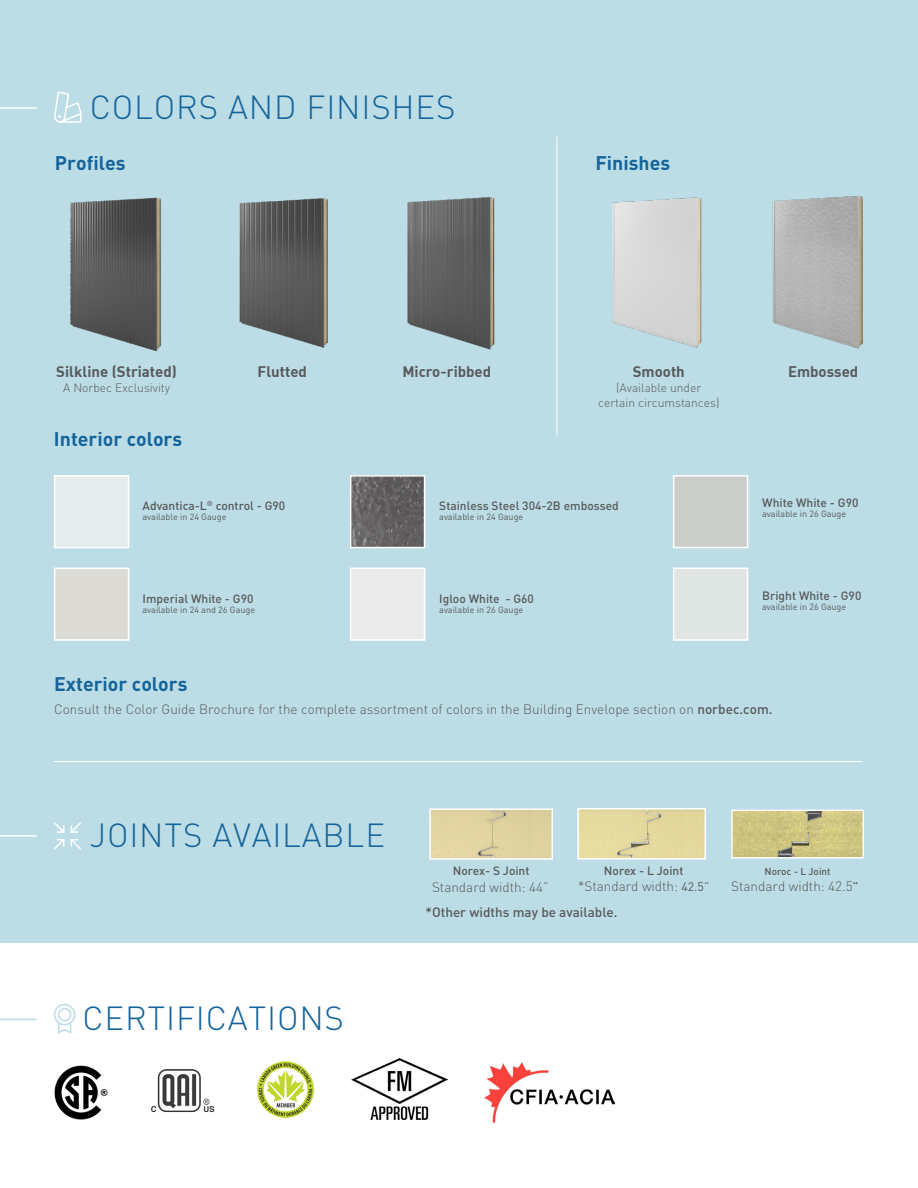
<style>
.page{position:relative;width:918px;height:1188px;background:#fff}
.page>*{position:absolute;margin:0;border:0;box-sizing:border-box;transform-origin:0 0}
.t1{font:300 33px "DIN";letter-spacing:.025em;color:#14649b}
.t2{font:700 19.5px "DIN";color:#14649b}
.t3{font:15px "DIN Bold Alternate";color:#58595b}
.t4{font:300 13.5px "DIN";color:#58595b}
.t5{font:500 13.5px "DIN";color:#58595b}
.t6{font:500 12px "DINOT";color:#58595b}
.t7{font:300 12px/15px "DIN";color:#58595b;text-align:center}
.t8{font:500 10.05px "DINOT";color:#58595b}
.t9{font:9px "DINOT";color:#58595b}
.s1{font-weight:500}
.s2{font-family:"DINOT";font-weight:400;font-size:12.3px}
.s3{font-family:"DINOT";font-weight:500;font-size:12.3px}
</style>
<div class="page">
<div style="left:0;top:0;width:918px;height:943px;background:#bcdde6"></div>
<hr style="left:54px;top:761px;width:808px;height:1px;background:#fff">
<img style="left:580px;top:811px;width:123px;height:46px">
<div style="left:577px;top:808px;width:129px;height:52px;border:2px solid #fff"></div>
<img style="left:734px;top:813px;width:127px;height:43px">
<div style="left:731px;top:810px;width:133px;height:49px;border:2px solid #fff"></div>
<div style="left:432px;top:811px;width:118px;height:46px;background:#e0d3a0"></div>
<div style="left:429px;top:808px;width:124px;height:52px;border:2px solid #fff"></div>
<div style="left:54px;top:475px;width:75px;height:73px;background:#e5ecee;border:2px solid #fff"></div>
<div style="left:54px;top:568px;width:75px;height:73px;background:#dcdad4;border:2px solid #fff"></div>
<img style="left:353px;top:478px;width:69px;height:67px">
<div style="left:350px;top:475px;width:75px;height:73px;border:2px solid #fff"></div>
<div style="left:350px;top:568px;width:75px;height:73px;background:#eaeaea;border:2px solid #fff"></div>
<div style="left:673px;top:475px;width:75px;height:73px;background:#cbcdca;border:2px solid #fff"></div>
<div style="left:673px;top:568px;width:75px;height:73px;background:#e0e6e4;border:2px solid #fff"></div>
<img style="left:407px;top:197px;width:88px;height:153px">
<img style="left:70px;top:197px;width:91px;height:155px">
<hr style="left:557px;top:136px;width:1px;height:299px;background:#fff">
<img style="left:239px;top:198px;width:89px;height:150px">
<img style="left:772px;top:196px;width:91px;height:153px">
<img style="left:612px;top:197px;width:90px;height:151px">
<img style="left:257px;top:1061px;width:57px;height:57px">
<img style="left:485px;top:1062px;width:129px;height:60px">
<img style="left:151px;top:1069px;width:64px;height:43px">
<img style="left:352px;top:1059px;width:95px;height:61px">
<img style="left:54px;top:1065px;width:54px;height:55px">
<svg style="left:54px;top:91px;width:28px;height:32px"></svg>
<svg style="left:54px;top:1004px;width:22px;height:30px"></svg>
<svg style="left:54px;top:822px;width:27px;height:28px"></svg>
<hr style="left:0;top:835px;width:37px;height:2px;background:#fff">
<hr style="left:0;top:1019px;width:37px;height:1px;background:#bcdde6">
<hr style="left:0;top:107px;width:37px;height:2px;background:#fff">
<h1 class="t1" style="left:90px;top:87px;width:367px">COLORS AND FINISHES</h1>
<h2 class="t2" style="left:55px;top:150px;width:72px">Profiles</h2>
<h2 class="t2" style="left:595px;top:150px;width:76px">Finishes</h2>
<p class="t3" style="left:56px;top:362px;width:122px">Silkline (Striated)</p>
<p class="t3" style="left:788px;top:362px;width:72px">Embossed</p>
<p class="t7" style="left:63px;top:380px;width:108px">A Norbec Exclusivity</p>
<p class="t3" style="left:258px;top:362px;width:51px">Flutted</p>
<p class="t3" style="left:402px;top:362px;width:90px">Micro-ribbed</p>
<p class="t3" style="left:633px;top:362px;width:54px">Smooth</p>
<p class="t7" style="left:598px;top:380px;width:123px">(Available under certain circumstances)</p>
<h2 class="t2" style="left:54px;top:426px;width:130px">Interior colors</h2>
<p class="t6" style="left:143px;top:498px;width:144px">Advantica-L<sup>®</sup> control - G90</p>
<p class="t9" style="left:143px;top:512px;width:86px">available in 24 Gauge</p>
<p class="t6" style="left:143px;top:591px;width:112px">Imperial White - G90</p>
<p class="t9" style="left:143px;top:604px;width:114px">available in 24 and 26 Gauge</p>
<p class="t6" style="left:439px;top:498px;width:181px">Stainless Steel 304-2B embossed</p>
<p class="t9" style="left:439px;top:512px;width:86px">available in 24 Gauge</p>
<p class="t6" style="left:439px;top:591px;width:96px">Igloo White - G60</p>
<p class="t9" style="left:439px;top:605px;width:86px">available in 26 Gauge</p>
<p class="t6" style="left:762px;top:495px;width:98px">White White - G90</p>
<p class="t9" style="left:762px;top:509px;width:86px">available in 26 Gauge</p>
<p class="t6" style="left:762px;top:588px;width:101px">Bright White - G90</p>
<p class="t9" style="left:762px;top:602px;width:86px">available in 26 Gauge</p>
<h2 class="t2" style="left:54px;top:671px;width:135px">Exterior colors</h2>
<p class="t4" style="left:54px;top:701px;width:720px">Consult the Color Guide Brochure for the complete assortment of colors in the Building Envelope section on <span class="s1">norbec.com.</span></p>
<h1 class="t1" style="left:90px;top:815px;width:297px">JOINTS AVAILABLE</h1>
<h1 class="t1" style="left:82px;top:998px;width:263px">CERTIFICATIONS</h1>
<p class="t6" style="left:453px;top:863px;width:78px">Norex- S Joint</p>
<p class="t4" style="left:432px;top:878px;width:118px">Standard width: 44”</p>
<p class="t6" style="left:604px;top:863px;width:81px">Norex - L Joint</p>
<p class="t4" style="left:578px;top:878px;width:133px">*Standard width: <span class="s2">42.5”</span></p>
<p class="t5" style="left:426px;top:903px;width:194px">*Other widths may be available.</p>
<p class="t8" style="left:764px;top:865px;width:68px">Noroc - L Joint</p>
<p class="t4" style="left:731px;top:878px;width:129px">Standard width: 42.5<span class="s3">”</span></p>
</div>
